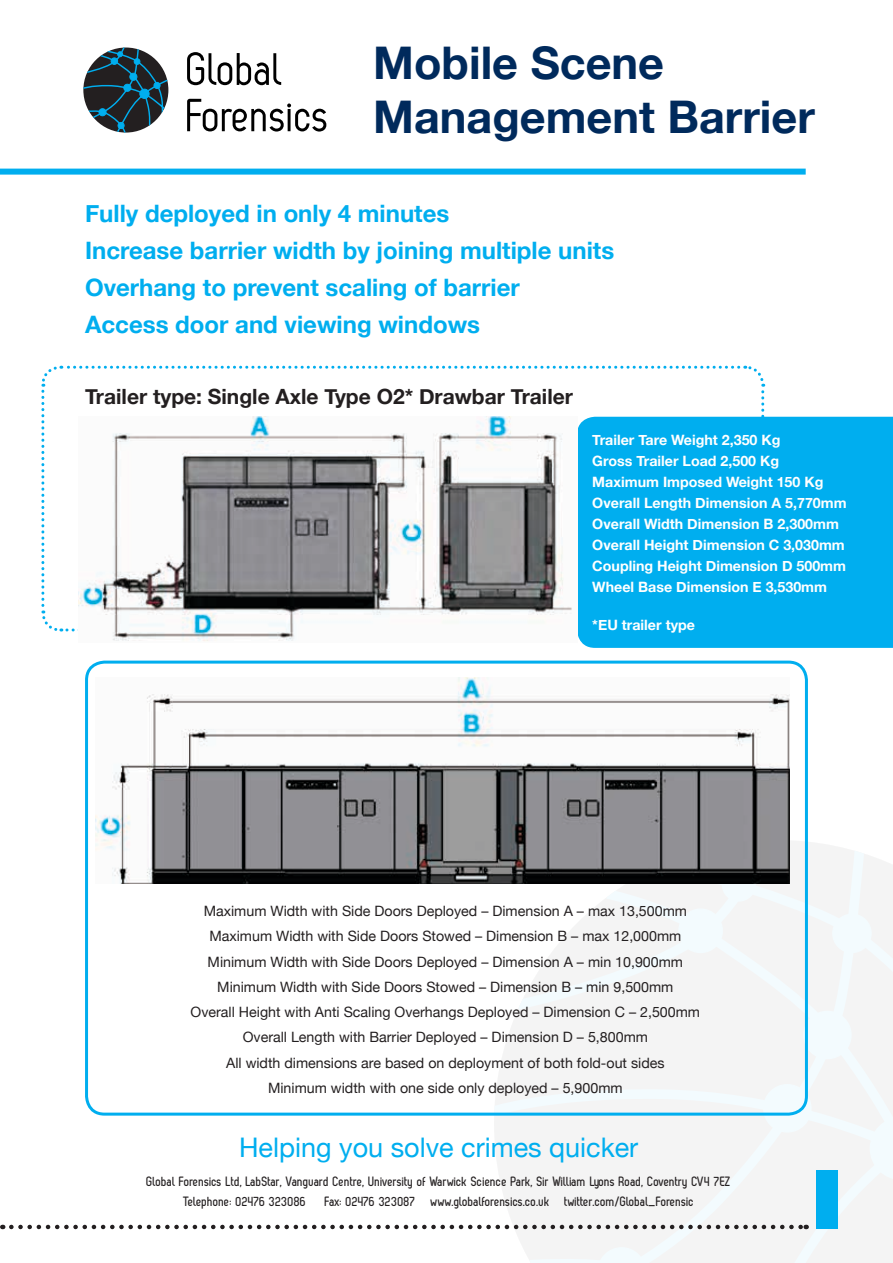
<style>
.page{position:relative;width:893px;height:1263px;background:#fff}
.page>*{position:absolute;margin:0;border:0;box-sizing:border-box;transform-origin:0 0}
.t1{font:700 45px/54px "Helvetica Neue";color:#002a5c}
.t2{font:27px "Helvetica Neue";color:#00aeef}
.t3{font:700 24px/37.3px "Helvetica Neue";color:#00aeef}
.t4{font:700 21px "Helvetica Neue";color:#231f20}
.t5{font:14.25px/25.2px "Helvetica Neue";color:#231f20;text-align:center}
.t6{font:700 14.25px/21px "Helvetica Neue";color:#fff}
.t7{font:700 13.5px/20.4px "Zag";color:#231f20}
</style>
<div class="page">
<svg style="left:41px;top:365px;width:725px;height:267px"></svg>
<div style="left:577px;top:417px;width:316px;height:231px;background:#00aeef"></div>
<svg style="left:494px;top:841px;width:399px;height:422px"></svg>
<svg style="left:11px;top:1225px;width:796px;height:4px"></svg>
<div style="left:816px;top:1171px;width:22px;height:58px;background:#00aeef"></div>
<div style="left:0;top:169px;width:806px;height:6px;background:#00aeef"></div>
<img style="left:78px;top:417px;width:499px;height:224px">
<img style="left:96px;top:677px;width:694px;height:207px">
<div style="left:85px;top:661px;width:723px;height:454px;border:3px solid #00aeef;border-radius:18px"></div>
<svg style="left:187px;top:99px;width:139px;height:33px"></svg>
<svg style="left:187px;top:52px;width:94px;height:33px"></svg>
<svg style="left:83px;top:48px;width:85px;height:85px"></svg>
<h1 class="t1" style="left:373px;top:35px;width:443px">Mobile Scene<br>Management Barrier</h1>
<h3 class="t3" style="left:85px;top:194px;width:531px">Fully deployed in only 4 minutes<br>Increase barrier width by joining multiple units Overhang to prevent scaling of barrier<br>Access door and viewing windows</h3>
<h3 class="t4" style="left:85px;top:383px;width:489px">Trailer type: Single Axle Type O2* Drawbar Trailer</h3>
<p class="t6" style="left:592px;top:429px;width:256px">Trailer Tare Weight 2,350 Kg<br>Gross Trailer Load 2,500 Kg<br>Maximum Imposed Weight 150 Kg<br>Overall Length Dimension A 5,770mm<br>Overall Width Dimension B 2,300mm<br>Overall Height Dimension C 3,030mm<br>Coupling Height Dimension D 500mm<br>Wheel Base Dimension E 3,530mm</p>
<p class="t6" style="left:592px;top:614px;width:104px">*EU trailer type</p>
<p class="t5" style="left:191px;top:898px;width:511px">Maximum Width with Side Doors Deployed – Dimension A – max 13,500mm Maximum Width with Side Doors Stowed – Dimension B – max 12,000mm Minimum Width with Side Doors Deployed – Dimension A – min 10,900mm Minimum Width with Side Doors Stowed – Dimension B – min 9,500mm<br>Overall Height with Anti Scaling Overhangs Deployed – Dimension C – 2,500mm Overall Length with Barrier Deployed – Dimension D – 5,800mm<br>All width dimensions are based on deployment of both fold-out sides<br>Minimum width with one side only deployed – 5,900mm</p>
<h2 class="t2" style="left:239px;top:1131px;width:401px">Helping you solve crimes quicker</h2>
<p class="t7" style="left:183px;top:1171px;width:549px;text-indent:-37px">Global Forensics Ltd, LabStar, Vanguard Centre, University of Warwick Science Park, Sir William Lyons Road, Coventry CV4 7EZ<br>Telephone: 02476 323086</p>
<p class="t7" style="left:325px;top:1191px;width:371px">Fax: 02476 323087 www.globalforensics.co.uk twitter.com/Global_Forensic</p>
</div>
